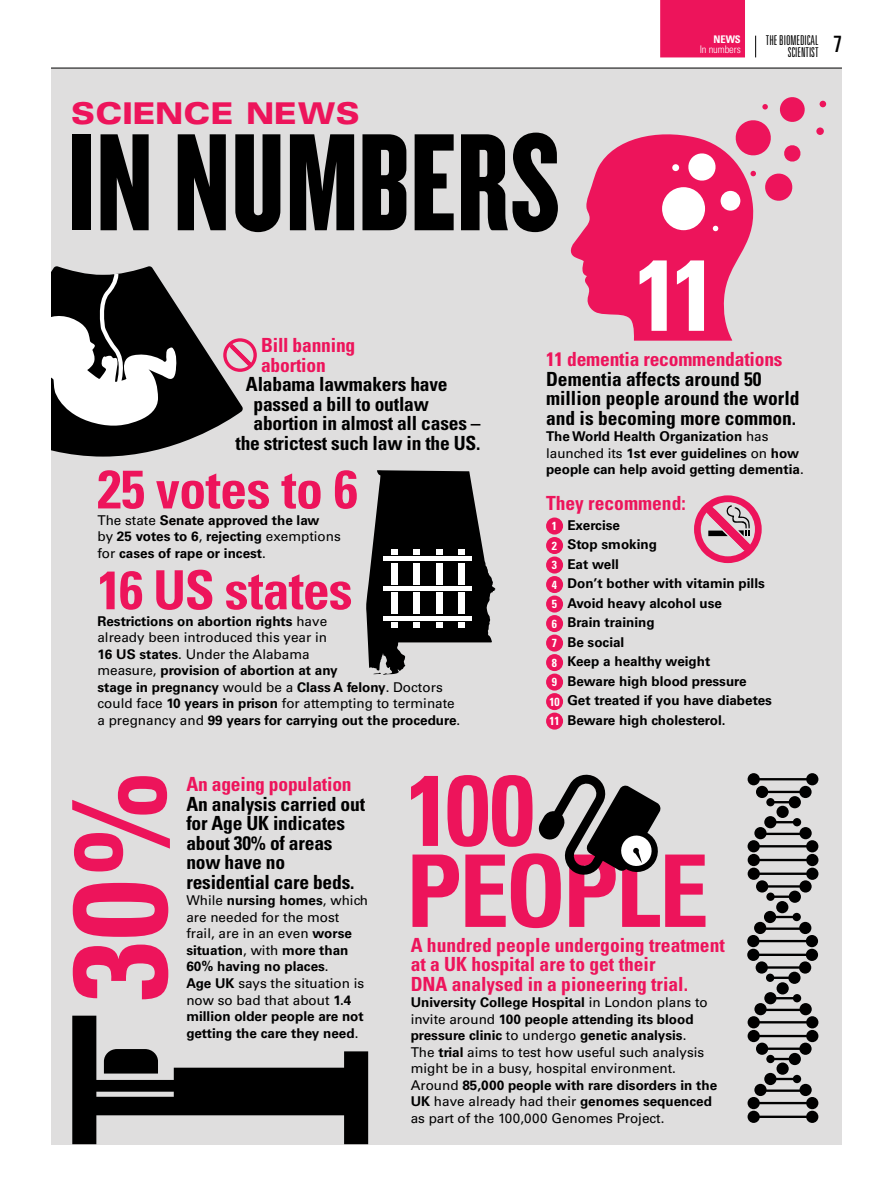
<style>
.page{position:relative;width:893px;height:1191px;background:#fff}
.page>*{position:absolute;margin:0;border:0;box-sizing:border-box;transform-origin:0 0}
.t1{font:144px "Knockout HTF68 Full Featherwt";letter-spacing:.01em;color:#000}
.t2{font:700 condensed 133.5px "Univers";color:#ed145b}
.t3{font:700 condensed 100.8px "Univers";color:#fff}
.t4{font:700 condensed 100.2px/81px "Univers";letter-spacing:-.03em;color:#ed145b}
.t5{font:700 condensed 54px "Univers";letter-spacing:-.01em;color:#ed145b}
.t6{font:900 expanded 30px "Univers";letter-spacing:-.01em;color:#ed145b}
.t7{font:ultra-condensed 22.5px "Univers";color:#000}
.t8{font:700 condensed 19.5px/19.5px "Univers";letter-spacing:-.01em;color:#000}
.t9{font:700 condensed 19.5px/19.5px "Univers";color:#ed145b}
.t10{font:700 13.5px/16.5px "Univers";color:#000}
.t11{font:13.5px/16.5px "Univers";color:#000}
.t12{font:300 ultra-condensed 13.5px/12px "Univers";color:#000;text-align:right}
.t13{font:300 condensed 10.5px "Univers";letter-spacing:-.01em;color:#fff}
.t14{font:700 condensed 10.5px "Univers";color:#fff}
.s1{font-weight:400}
.s2{font-stretch:condensed;font-size:11.7px;color:#fff}
.s3{font-weight:700}
</style>
<div class="page">
<div style="left:51px;top:68px;width:791px;height:1076px;background:#dfdede"></div>
<svg style="left:694px;top:495px;width:68px;height:68px"></svg>
<svg style="left:366px;top:470px;width:129px;height:205px"></svg>
<div style="left:776px;top:982px;width:13px;height:12px;background:#000;border-radius:50%"></div>
<div style="left:776px;top:1062px;width:13px;height:12px;background:#000;border-radius:50%"></div>
<svg style="left:748px;top:992px;width:70px;height:73px"></svg>
<div style="left:776px;top:901px;width:12px;height:12px;background:#000;border-radius:50%"></div>
<svg style="left:747px;top:911px;width:71px;height:73px"></svg>
<svg style="left:747px;top:1072px;width:71px;height:51px"></svg>
<div style="left:776px;top:805px;width:13px;height:13px;background:#000;border-radius:50%"></div>
<svg style="left:748px;top:773px;width:70px;height:35px"></svg>
<svg style="left:747px;top:816px;width:71px;height:86px"></svg>
<svg style="left:51px;top:266px;width:206px;height:190px"></svg>
<div style="left:546px;top:517px;width:17px;height:17px;background:#ed145b;border-radius:50%"></div>
<div style="left:546px;top:537px;width:17px;height:17px;background:#ed145b;border-radius:50%"></div>
<div style="left:546px;top:556px;width:17px;height:17px;background:#ed145b;border-radius:50%"></div>
<div style="left:546px;top:576px;width:17px;height:17px;background:#ed145b;border-radius:50%"></div>
<div style="left:546px;top:595px;width:17px;height:17px;background:#ed145b;border-radius:50%"></div>
<div style="left:546px;top:615px;width:17px;height:17px;background:#ed145b;border-radius:50%"></div>
<div style="left:546px;top:634px;width:17px;height:17px;background:#ed145b;border-radius:50%"></div>
<div style="left:546px;top:654px;width:17px;height:17px;background:#ed145b;border-radius:50%"></div>
<div style="left:546px;top:673px;width:17px;height:17px;background:#ed145b;border-radius:50%"></div>
<div style="left:546px;top:693px;width:17px;height:17px;background:#ed145b;border-radius:50%"></div>
<div style="left:546px;top:712px;width:17px;height:17px;background:#ed145b;border-radius:50%"></div>
<svg style="left:755px;top:36px;width:1px;height:21px"></svg>
<hr style="left:51px;top:68px;width:791px;height:1px;background:#000">
<div style="left:660px;top:0;width:85px;height:57px;background:#ed145b"></div>
<svg style="left:72px;top:1015px;width:296px;height:129px"></svg>
<svg style="left:538px;top:774px;width:123px;height:101px"></svg>
<svg style="left:570px;top:97px;width:235px;height:244px"></svg>
<svg style="left:820px;top:101px;width:6px;height:6px"></svg>
<div style="left:816px;top:127px;width:8px;height:8px;background:#ed145b;border-radius:50%"></div>
<p class="t14" style="left:714px;top:33px;width:29px">NEWS</p>
<p class="t13" style="left:700px;top:43px;width:43px">In numbers</p>
<p class="t12" style="left:766px;top:34px;width:54px">THE BIOMEDICAL<br>SCIENTIST</p>
<h3 class="t7" style="left:834px;top:31px;width:10px">7</h3>
<h3 class="t6" style="left:71px;top:96px;width:290px">SCIENCE NEWS</h3>
<h1 class="t1" style="left:68px;top:109px;width:494px">IN NUMBERS</h1>
<h3 class="t3" style="left:635px;top:233px;width:84px">11</h3>
<h3 class="t9" style="left:261px;top:335px;width:96px">Bill banning abortion</h3>
<h3 class="t8" style="left:246px;top:374px;width:203px">Alabama lawmakers have</h3>
<h3 class="t8" style="left:253px;top:394px;width:177px">passed a bill to outlaw</h3>
<h3 class="t8" style="left:253px;top:413px;width:229px">abortion in almost all cases –</h3>
<h3 class="t8" style="left:235px;top:433px;width:247px">the strictest such law in the US.</h3>
<h3 class="t5" style="left:97px;top:456px;width:262px">25 votes to 6</h3>
<p class="t10" style="left:97px;top:512px;width:245px"><span class="s1">The state</span> Senate approved the law<br><span class="s1">by</span> 25 votes to 6<span class="s1">,</span> rejecting <span class="s1">exemptions for</span> cases of rape or incest<span class="s1">.</span></p>
<h3 class="t5" style="left:97px;top:557px;width:257px">16 US states</h3>
<p class="t10" style="left:97px;top:613px;width:364px">Restrictions on abortion rights <span class="s1">have<br>already been introduced this year in<br></span>16 US states<span class="s1">. Under the Alabama<br>measure,</span> provision of abortion at any<br>stage in pregnancy <span class="s1">would be a</span> Class A felony<span class="s1">. Doctors could face</span> 10 years in prison <span class="s1">for attempting to terminate a pregnancy and</span> 99 years for carrying out the procedure<span class="s1">.</span></p>
<h3 class="t9" style="left:546px;top:349px;width:238px">11 dementia recommendations</h3>
<h3 class="t8" style="left:546px;top:369px;width:255px">Dementia affects around 50 million people around the world and is becoming more common.</h3>
<p class="t10" style="left:546px;top:428px;width:259px">The World Health Organization <span class="s1">has launched its</span> 1st ever guidelines <span class="s1">on</span> how people can help avoid getting dementia<span class="s1">.</span></p>
<h3 class="t9" style="left:546px;top:493px;width:141px">They recommend:</h3>
<p class="t10" style="left:549px;top:515px;width:224px;line-height:19.5px"><span class="s2">1</span> Exercise<br><span class="s2">2</span> Stop smoking<br><span class="s2">3</span> Eat well<br><span class="s2">4</span> Don’t bother with vitamin pills<br><span class="s2">5</span> Avoid heavy alcohol use<br><span class="s2">6</span> Brain training<br><span class="s2">7</span> Be social<br><span class="s2">8</span> Keep a healthy weight<br><span class="s2">9</span> Beware high blood pressure<br><span class="s2">10</span> Get treated if you have diabetes<br><span class="s2">11</span> Beware high cholesterol.</p>
<h2 class="t2" style="left:38px;top:1001px;width:230px;rotate:-90deg">30%</h2>
<h3 class="t9" style="left:186px;top:774px;width:167px">An ageing population</h3>
<h3 class="t8" style="left:186px;top:794px;width:180px">An analysis carried out for Age UK indicates about 30% of areas now have no residential care beds.</h3>
<p class="t10" style="left:186px;top:892px;width:183px"><span class="s1">While</span> nursing homes<span class="s1">, which are needed for the most frail, are in an even</span> worse situation<span class="s1">, with</span> more than<br>60% having no places<span class="s1">.<br></span>Age UK <span class="s1">says the situation is now so bad that about</span> 1.4 million older people are not getting the care they need<span class="s1">.</span></p>
<h3 class="t4" style="left:406px;top:769px;width:304px">100<br>PEOPLE</h3>
<h3 class="t9" style="left:411px;top:935px;width:316px">A hundred people undergoing treatment at a UK hospital are to get their<br>DNA analysed in a pioneering trial.</h3>
<p class="t11" style="left:411px;top:994px;width:308px"><span class="s3">University College Hospital</span> in London plans to invite around <span class="s3">100 people attending its blood pressure clinic</span> to undergo <span class="s3">genetic analysis</span>.<br>The <span class="s3">trial</span> aims to test how useful such analysis might be in a busy, hospital environment.<br>Around <span class="s3">85,000 people with rare disorders in the UK</span> have already had their <span class="s3">genomes sequenced </span>as part of the 100,000 Genomes Project.</p>
</div>
